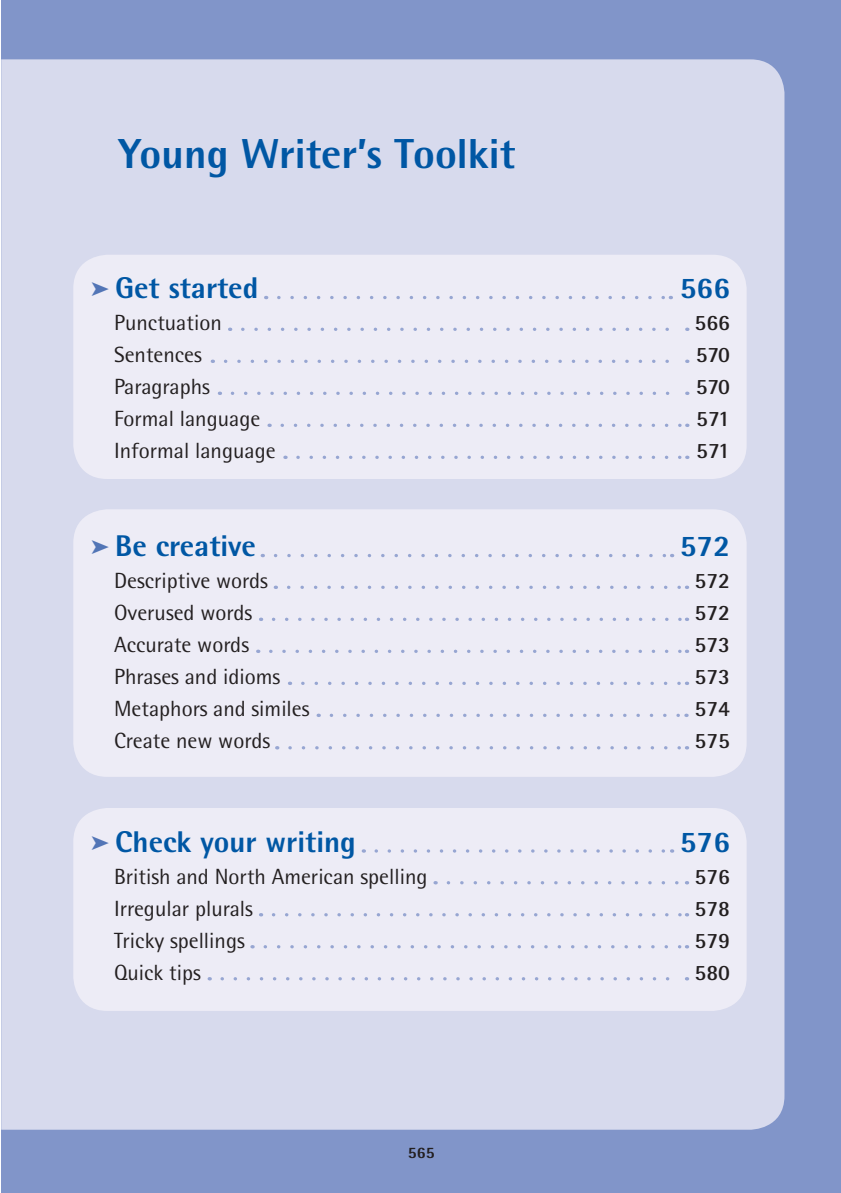
<style>
.page{position:relative;width:841px;height:1193px;background:#fff}
.page>*{position:absolute;margin:0;border:0;box-sizing:border-box;transform-origin:0 0}
.t1{font:800 42px "Rotis Semi Sans Std";color:#0057a4}
.t2{font:800 30px "Rotis Semi Sans Std";color:#0057a4}
.t3{font:22px "Rotis Semi Sans Std";color:#231f20}
.t4{font:700 22px "Rotis Semi Sans Std";color:#231f20}
.t5{font:800 16px "Rotis Semi Sans Std";color:#231f20}
.s1{color:#5275b6}
</style>
<div class="page">
<div style="left:1px;top:0;width:839px;height:1193px;background:#8195c9"></div>
<div style="left:1px;top:59px;width:783px;height:1070px;background:#d7daed"></div>
<div style="left:73px;top:255px;width:673px;height:224px;background:#edecf6;border-radius:34px"></div>
<div style="left:73px;top:509px;width:673px;height:268px;background:#edecf6;border-radius:34px"></div>
<div style="left:73px;top:808px;width:673px;height:203px;background:#edecf6;border-radius:34px"></div>
<svg style="left:278px;top:296px;width:385px;height:3px"></svg>
<svg style="left:242px;top:328px;width:427px;height:3px"></svg>
<svg style="left:225px;top:360px;width:444px;height:3px"></svg>
<svg style="left:232px;top:392px;width:438px;height:3px"></svg>
<svg style="left:282px;top:424px;width:398px;height:3px"></svg>
<svg style="left:298px;top:456px;width:382px;height:3px"></svg>
<svg style="left:275px;top:554px;width:389px;height:3px"></svg>
<svg style="left:376px;top:849px;width:288px;height:3px"></svg>
<svg style="left:288px;top:585px;width:391px;height:4px"></svg>
<svg style="left:448px;top:881px;width:231px;height:3px"></svg>
<svg style="left:273px;top:617px;width:406px;height:4px"></svg>
<svg style="left:273px;top:913px;width:406px;height:3px"></svg>
<svg style="left:270px;top:649px;width:409px;height:4px"></svg>
<svg style="left:265px;top:945px;width:414px;height:3px"></svg>
<svg style="left:302px;top:681px;width:377px;height:4px"></svg>
<svg style="left:222px;top:977px;width:448px;height:3px"></svg>
<svg style="left:331px;top:713px;width:348px;height:4px"></svg>
<svg style="left:290px;top:746px;width:389px;height:3px"></svg>
<h1 class="t1" style="left:118px;top:127px;width:398px">Young Writer’s Toolkit</h1>
<h2 class="t2" style="left:91px;top:269px;width:168px"><span class="s1">➤</span> Get started</h2>
<h2 class="t2" style="left:679px;top:269px;width:52px">566</h2>
<p class="t3" style="left:114px;top:310px;width:109px">Punctuation</p>
<p class="t4" style="left:694px;top:309px;width:37px">566</p>
<p class="t3" style="left:114px;top:342px;width:89px">Sentences</p>
<p class="t4" style="left:695px;top:341px;width:36px">570</p>
<p class="t3" style="left:114px;top:374px;width:97px">Paragraphs</p>
<p class="t4" style="left:695px;top:373px;width:36px">570</p>
<p class="t3" style="left:114px;top:406px;width:148px">Formal language</p>
<p class="t4" style="left:695px;top:405px;width:35px">571</p>
<p class="t3" style="left:114px;top:438px;width:163px">Informal language</p>
<p class="t4" style="left:695px;top:437px;width:35px">571</p>
<h2 class="t2" style="left:91px;top:527px;width:166px"><span class="s1">➤</span> Be creative</h2>
<h2 class="t2" style="left:679px;top:527px;width:52px">572</h2>
<p class="t3" style="left:114px;top:568px;width:155px">Descriptive words</p>
<p class="t4" style="left:694px;top:567px;width:37px">572</p>
<p class="t3" style="left:114px;top:600px;width:140px">Overused words</p>
<p class="t4" style="left:694px;top:599px;width:37px">572</p>
<p class="t3" style="left:114px;top:632px;width:136px">Accurate words</p>
<p class="t4" style="left:694px;top:631px;width:37px">573</p>
<p class="t3" style="left:114px;top:664px;width:168px">Phrases and idioms</p>
<p class="t4" style="left:694px;top:663px;width:37px">573</p>
<p class="t3" style="left:114px;top:696px;width:197px">Metaphors and similes</p>
<p class="t4" style="left:694px;top:695px;width:37px">574</p>
<p class="t3" style="left:114px;top:728px;width:157px">Create new words</p>
<p class="t4" style="left:694px;top:727px;width:37px">575</p>
<h2 class="t2" style="left:91px;top:823px;width:266px"><span class="s1">➤</span> Check your writing</h2>
<h2 class="t2" style="left:679px;top:823px;width:52px">576</h2>
<p class="t3" style="left:114px;top:864px;width:315px">British and North American spelling</p>
<p class="t4" style="left:694px;top:863px;width:37px">576</p>
<p class="t3" style="left:114px;top:896px;width:140px">Irregular plurals</p>
<p class="t4" style="left:694px;top:895px;width:37px">578</p>
<p class="t3" style="left:114px;top:928px;width:132px">Tricky spellings</p>
<p class="t4" style="left:694px;top:927px;width:37px">579</p>
<p class="t3" style="left:114px;top:960px;width:88px">Quick tips</p>
<p class="t4" style="left:694px;top:959px;width:37px">580</p>
<p class="t5" style="left:407px;top:1142px;width:28px">565</p>
</div>
